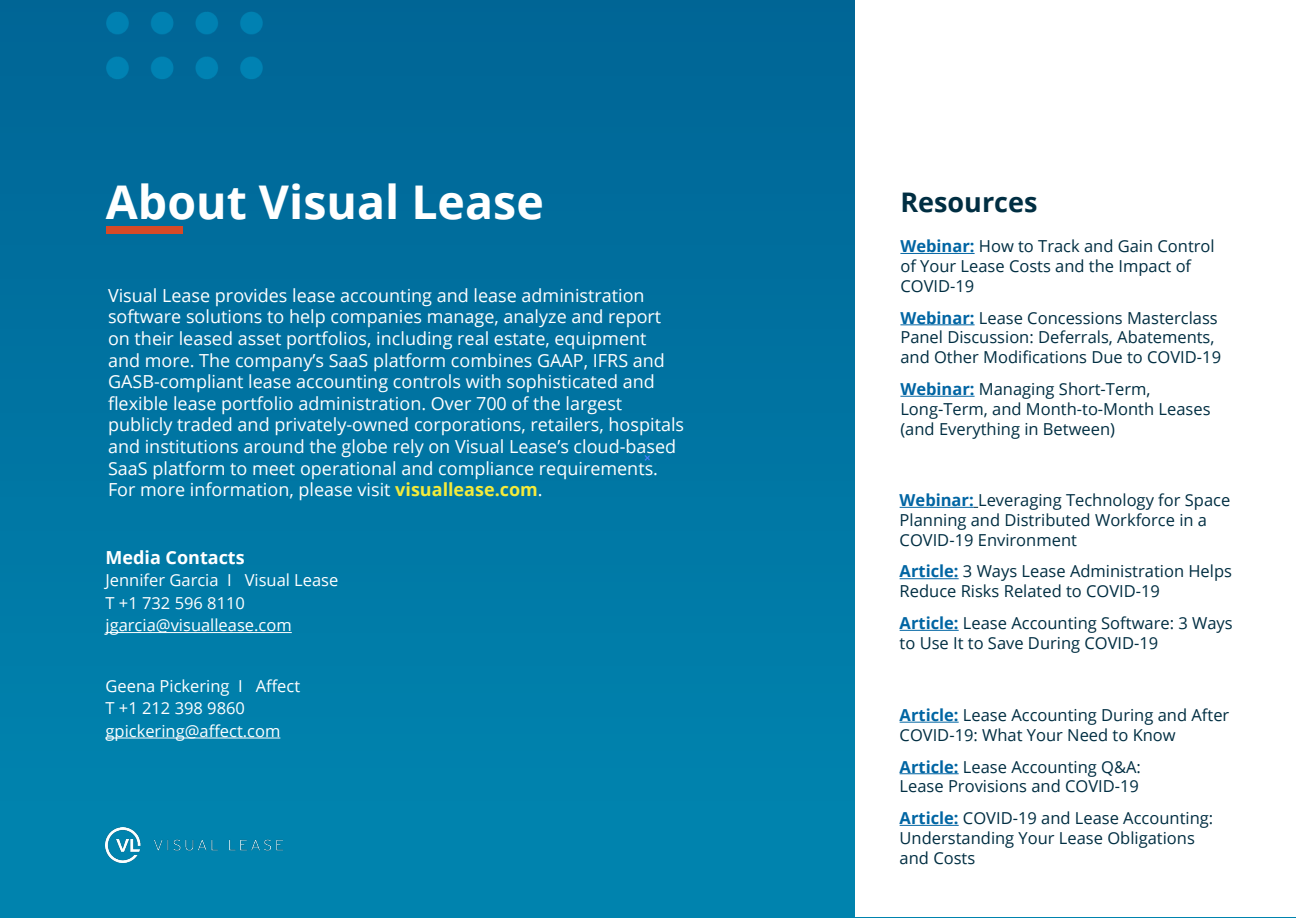
<style>
.page{position:relative;width:1296px;height:918px;background:#fff}
.page>*{position:absolute;margin:0;border:0;box-sizing:border-box;transform-origin:0 0}
.t1{font:700 46.5px "Open Sans";color:#fff}
.t2{font:700 27px "Open Sans";color:#002e42}
.t3{font:18px/21.6px "Open Sans";color:#fff}
.t4{font:700 18px "Open Sans";color:#fff}
.t5{font:16.5px/19.8px "Open Sans";color:#002e42}
.t6{font:16.5px/22.5px "Open Sans";color:#fff}
.s1{font-weight:700;color:#0065a3}
.s2{font-weight:700;color:#f4eb3b}
</style>
<div class="page">
<img style="left:0;top:0;width:1296px;height:918px">
<img style="left:106px;top:827px;width:176px;height:36px">
<div style="left:106px;top:227px;width:76px;height:7px;background:#d64927"></div>
<div style="left:855px;top:0;width:441px;height:916px;background:#fff"></div>
<hr style="left:900px;top:253px;width:75px;height:1px;background:#0065a3">
<hr style="left:900px;top:324px;width:75px;height:1px;background:#0065a3">
<hr style="left:900px;top:396px;width:75px;height:1px;background:#0065a3">
<hr style="left:106px;top:632px;width:186px;height:1px;background:#fff">
<hr style="left:106px;top:738px;width:174px;height:1px;background:#fff">
<hr style="left:900px;top:507px;width:74px;height:1px;background:#0065a3">
<hr style="left:900px;top:578px;width:59px;height:1px;background:#0065a3">
<hr style="left:900px;top:630px;width:59px;height:1px;background:#0065a3">
<hr style="left:900px;top:722px;width:59px;height:1px;background:#0065a3">
<hr style="left:900px;top:773px;width:59px;height:1px;background:#0065a3">
<hr style="left:900px;top:825px;width:59px;height:1px;background:#0065a3">
<h1 class="t1" style="left:106px;top:169px;width:439px">About Visual Lease</h1>
<h2 class="t2" style="left:900px;top:184px;width:139px">Resources</h2>
<p class="t5" style="left:900px;top:236px;width:316px"><span class="s1">Webinar:</span> How to Track and Gain Control of Your Lease Costs and the Impact of<br>COVID-19</p>
<p class="t5" style="left:900px;top:307px;width:322px"><span class="s1">Webinar:</span> Lease Concessions Masterclass<br>Panel Discussion: Deferrals, Abatements, and Other Modifications Due to COVID-19</p>
<p class="t5" style="left:900px;top:379px;width:312px"><span class="s1">Webinar:</span> Managing Short-Term,<br>Long-Term, and Month-to-Month Leases (and Everything in Between)</p>
<p class="t3" style="left:108px;top:284px;width:578px">Visual Lease provides lease accounting and lease administration software solutions to help companies manage, analyze and report on their leased asset portfolios, including real estate, equipment<br>and more. The company’s SaaS platform combines GAAP, IFRS and GASB-compliant lease accounting controls with sophisticated and flexible lease portfolio administration. Over 700 of the largest publicly traded and privately-owned corporations, retailers, hospitals and institutions around the globe rely on Visual Lease’s cloud-based SaaS platform to meet operational and compliance requirements.<br>For more information, please visit <span class="s2">visuallease.com</span>.</p>
<p class="t5" style="left:900px;top:490px;width:332px"><span class="s1">Webinar:</span> Leveraging Technology for Space<br>Planning and Distributed Workforce in a<br>COVID-19 Environment</p>
<p class="t5" style="left:900px;top:561px;width:334px"><span class="s1">Article:</span> 3 Ways Lease Administration Helps<br>Reduce Risks Related to COVID-19</p>
<p class="t5" style="left:900px;top:613px;width:335px"><span class="s1">Article:</span> Lease Accounting Software: 3 Ways to Use It to Save During COVID-19</p>
<p class="t4" style="left:106px;top:545px;width:141px">Media Contacts</p>
<p class="t6" style="left:106px;top:569px;width:234px">Jennifer Garcia I Visual Lease<br>T +1 732 596 8110 jgarcia@visuallease.com</p>
<p class="t6" style="left:106px;top:674px;width:196px">Geena Pickering I Affect<br>T +1 212 398 9860 gpickering@affect.com</p>
<p class="t5" style="left:900px;top:705px;width:331px"><span class="s1">Article:</span> Lease Accounting During and After<br>COVID-19: What Your Need to Know</p>
<p class="t5" style="left:900px;top:756px;width:243px"><span class="s1">Article:</span> Lease Accounting Q&amp;A:<br>Lease Provisions and COVID-19</p>
<p class="t5" style="left:900px;top:808px;width:315px"><span class="s1">Article:</span> COVID-19 and Lease Accounting:<br>Understanding Your Lease Obligations and Costs</p>
</div>
